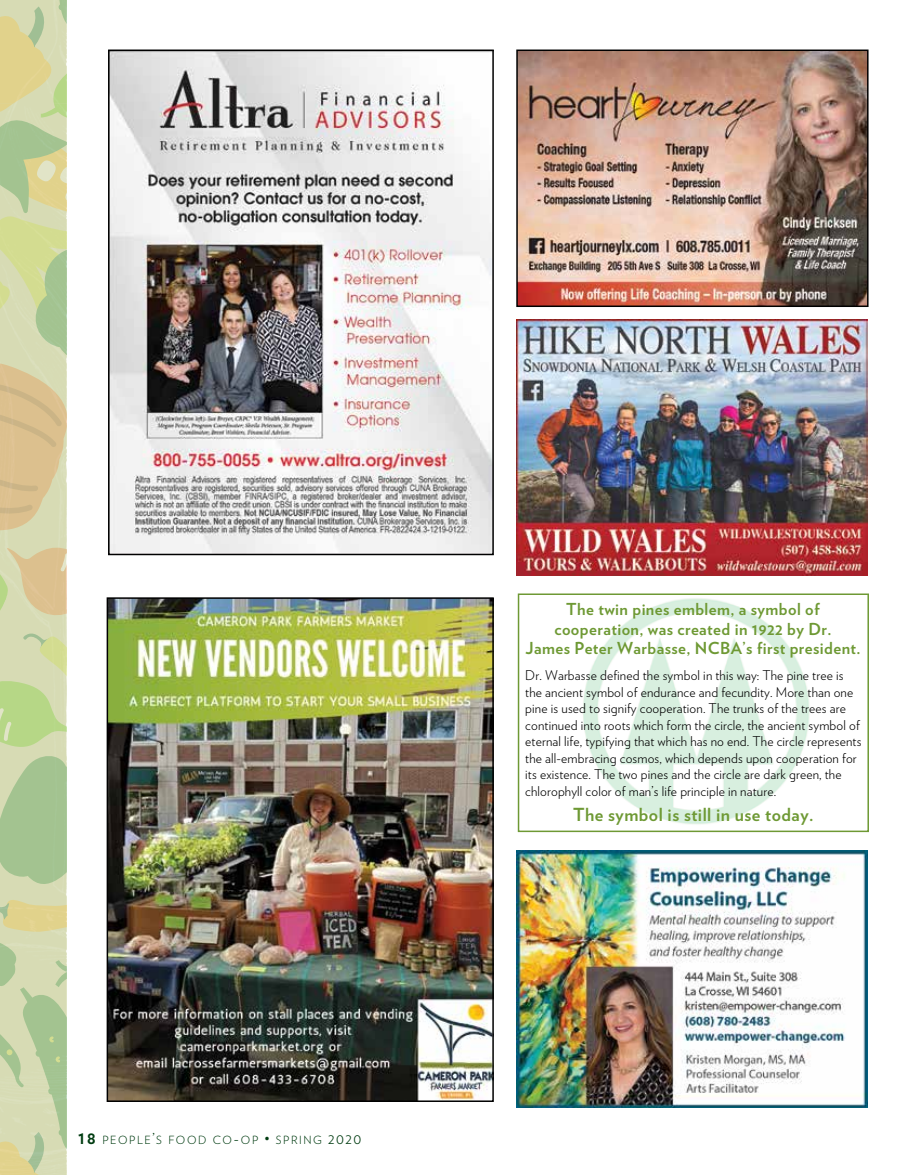
<style>
.page{position:relative;width:905px;height:1175px;background:#fff}
.page>*{position:absolute;margin:0;border:0;box-sizing:border-box;transform-origin:0 0}
.t1{font:700 18px "Verlag";letter-spacing:.025em;color:#6e9934}
.t2{font:700 16.5px/19.5px "Verlag";letter-spacing:.025em;color:#6e9934;text-align:center}
.t3{font:300 13.5px/16.5px "Verlag";letter-spacing:.01em;color:#000}
.t4{font:300 11.25px "Verlag";letter-spacing:.135em;color:#003c11}
.s1{font-weight:700;font-size:18px}
.s2{font-size:15px}
</style>
<div class="page">
<svg style="left:0;top:631px;width:66px;height:543px;background:#c3d2a1"></svg>
<svg style="left:0;top:0;width:66px;height:619px;background:#d1cf9d"></svg>
<img style="left:519px;top:53px;width:346px;height:251px">
<div style="left:516px;top:50px;width:352px;height:257px;border:2px solid #000"></div>
<img style="left:583px;top:598px;width:227px;height:226px">
<div style="left:518px;top:593px;width:350px;height:239px;border:2px solid #6e9934"></div>
<img style="left:111px;top:53px;width:380px;height:499px">
<div style="left:108px;top:50px;width:386px;height:505px;border:2px solid #000"></div>
<img style="left:516px;top:319px;width:351px;height:256px">
<img style="left:516px;top:850px;width:351px;height:257px">
<img style="left:110px;top:600px;width:381px;height:499px">
<div style="left:107px;top:597px;width:387px;height:505px;border:2px solid #000"></div>
<p class="t4" style="left:78px;top:1133px;width:285px"><span class="s1">18</span> PEOPLE<span class="s2">’</span>S FOOD CO<span class="s2">-</span>OP <span class="s2">•</span> SPRING <span class="s2">2020</span></p>
<p class="t2" style="left:525px;top:599px;width:337px">The twin pines emblem, a symbol of cooperation, was created in 1922 by Dr.<br>James Peter Warbasse, NCBA’s first president.</p>
<p class="t3" style="left:525px;top:667px;width:338px">Dr. Warbasse defined the symbol in this way: The pine tree is the ancient symbol of endurance and fecundity. More than one pine is used to signify cooperation. The trunks of the trees are continued into roots which form the circle, the ancient symbol of eternal life, typifying that which has no end. The circle represents the all-embracing cosmos, which depends upon cooperation for its existence. The two pines and the circle are dark green, the chlorophyll color of man’s life principle in nature.</p>
<h1 class="t1" style="left:573px;top:804px;width:242px">The symbol is still in use today.</h1>
</div>
